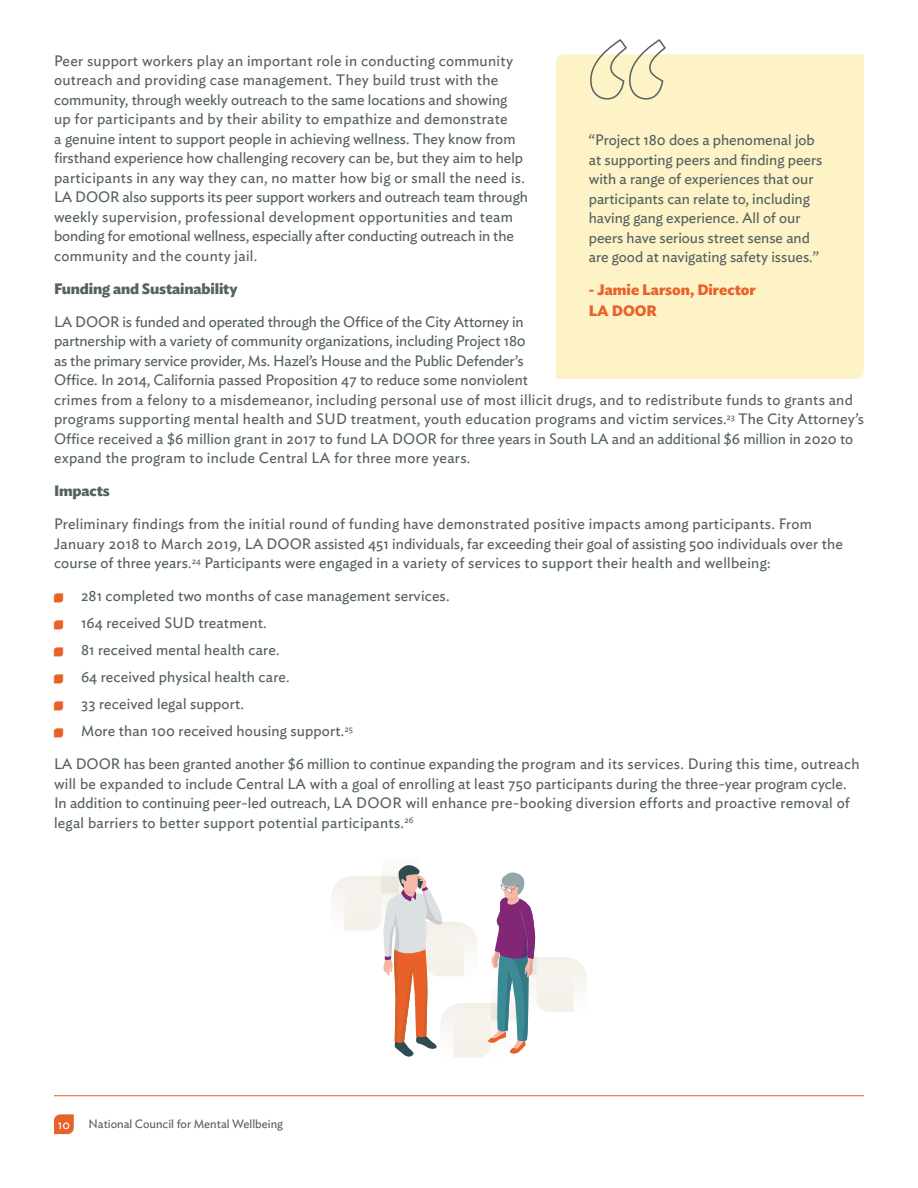
<style>
.page{position:relative;width:918px;height:1188px;background:#fff}
.page>*{position:absolute;margin:0;border:0;box-sizing:border-box;transform-origin:0 0}
.t1{font:15px/19.5px "Ideal Sans";letter-spacing:.01em;color:#556260}
.t2{font:700 15px "Ideal Sans";letter-spacing:-.01em;color:#556260}
.t3{font:700 15px/21px "Ideal Sans";color:#ea6029}
.t4{font:12.75px "Ideal Sans";color:#fff}
.t5{font:12px "Ideal Sans";color:#556260}
</style>
<div class="page">
<svg style="left:54px;top:1114px;width:20px;height:20px"></svg>
<hr style="left:54px;top:1095px;width:810px;height:1px;background:#eb5e29">
<div style="left:556px;top:54px;width:308px;height:325px;background:#fdf3c7"></div>
<svg style="left:589px;top:39px;width:78px;height:61px"></svg>
<svg style="left:331px;top:865px;width:256px;height:193px"></svg>
<p class="t1" style="left:54px;top:50px;width:476px">Peer support workers play an important role in conducting community outreach and providing case management. They build trust with the community, through weekly outreach to the same locations and showing<br>up for participants and by their ability to empathize and demonstrate<br>a genuine intent to support people in achieving wellness. They know from firsthand experience how challenging recovery can be, but they aim to help participants in any way they can, no matter how big or small the need is.<br>LA DOOR also supports its peer support workers and outreach team through weekly supervision, professional development opportunities and team bonding for emotional wellness, especially after conducting outreach in the community and the county jail.</p>
<p class="t2" style="left:54px;top:277px;width:185px">Funding and Sustainability</p>
<p class="t1" style="left:54px;top:311px;width:812px">LA DOOR is funded and operated through the Office of the City Attorney in<br>partnership with a variety of community organizations, including Project 180<br>as the primary service provider, Ms. Hazel’s House and the Public Defender’s<br>Office. In 2014, California passed Proposition 47 to reduce some nonviolent<br>crimes from a felony to a misdemeanor, including personal use of most illicit drugs, and to redistribute funds to grants and programs supporting mental health and SUD treatment, youth education programs and victim services.<sup>23</sup> The City Attorney’s Office received a $6 million grant in 2017 to fund LA DOOR for three years in South LA and an additional $6 million in 2020 to expand the program to include Central LA for three more years.</p>
<p class="t2" style="left:54px;top:479px;width:57px">Impacts</p>
<p class="t1" style="left:54px;top:513px;width:790px">Preliminary findings from the initial round of funding have demonstrated positive impacts among participants. From<br>January 2018 to March 2019, LA DOOR assisted 451 individuals, far exceeding their goal of assisting 500 individuals over the course of three years.<sup>24</sup> Participants were engaged in a variety of services to support their health and wellbeing:</p>
<p class="t1" style="left:81px;top:582px;width:370px;line-height:27px">281 completed two months of case management services.<br>164 received SUD treatment.<br>81 received mental health care.<br>64 received physical health care.<br>33 received legal support.<br>More than 100 received housing support.<sup>25</sup></p>
<p class="t1" style="left:54px;top:753px;width:807px">LA DOOR has been granted another $6 million to continue expanding the program and its services. During this time, outreach will be expanded to include Central LA with a goal of enrolling at least 750 participants during the three-year program cycle.<br>In addition to continuing peer-led outreach, LA DOOR will enhance pre-booking diversion efforts and proactive removal of legal barriers to better support potential participants.<sup>26</sup></p>
<p class="t1" style="left:589px;top:129px;width:235px">“Project 180 does a phenomenal job at supporting peers and finding peers with a range of experiences that our participants can relate to, including having gang experience. All of our peers have serious street sense and are good at navigating safety issues.”</p>
<p class="t3" style="left:589px;top:278px;width:169px">- Jamie Larson, Director<br>LA DOOR</p>
<p class="t4" style="left:58px;top:1115px;width:14px">10</p>
<p class="t5" style="left:89px;top:1114px;width:196px">National Council for Mental Wellbeing</p>
</div>
